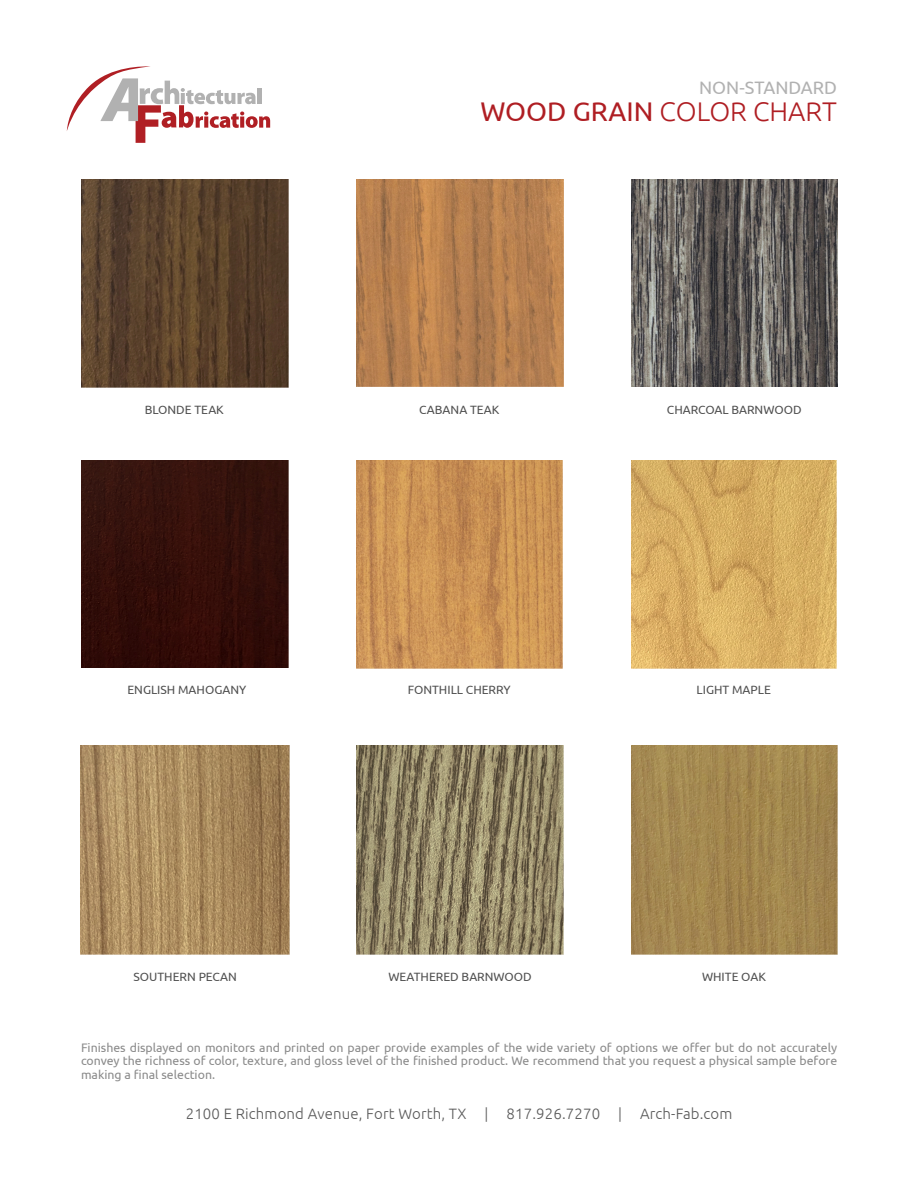
<style>
.page{position:relative;width:918px;height:1188px;background:#fff}
.page>*{position:absolute;margin:0;border:0;box-sizing:border-box;transform-origin:0 0}
.t1{font:300 27px "Ubuntu";color:#af1e23}
.t2{font:18px "Ubuntu";color:#b1b1b1}
.t3{font:300 15px "Ubuntu";letter-spacing:.01em;color:#595959}
.t4{font:12.3px/13.5px "Ubuntu";color:#8b8b8b;text-align:justify}
.t5{font:12px "Ubuntu";color:#505050}
.s1{font-weight:400}
</style>
<div class="page">
<svg style="left:67px;top:66px;width:203px;height:77px"></svg>
<img style="left:631px;top:746px;width:206px;height:209px">
<img style="left:357px;top:746px;width:206px;height:209px">
<img style="left:81px;top:746px;width:208px;height:209px">
<img style="left:632px;top:460px;width:205px;height:208px">
<img style="left:357px;top:461px;width:206px;height:207px">
<img style="left:81px;top:461px;width:207px;height:207px">
<img style="left:631px;top:180px;width:206px;height:206px">
<img style="left:356px;top:180px;width:207px;height:206px">
<img style="left:81px;top:180px;width:208px;height:207px">
<h2 class="t2" style="left:699px;top:80px;width:139px">NON-STANDARD</h2>
<h1 class="t1" style="left:481px;top:100px;width:358px"><span class="s1">WOOD GRAIN</span> COLOR CHART</h1>
<p class="t5" style="left:145px;top:405px;width:80px">BLONDE TEAK</p>
<p class="t5" style="left:419px;top:405px;width:82px">CABANA TEAK</p>
<p class="t5" style="left:667px;top:405px;width:136px">CHARCOAL BARNWOOD</p>
<p class="t5" style="left:127px;top:684px;width:120px">ENGLISH MAHOGANY</p>
<p class="t5" style="left:408px;top:684px;width:104px">FONTHILL CHERRY</p>
<p class="t5" style="left:697px;top:684px;width:76px">LIGHT MAPLE</p>
<p class="t5" style="left:134px;top:972px;width:105px">SOUTHERN PECAN</p>
<p class="t5" style="left:388px;top:972px;width:145px">WEATHERED BARNWOOD</p>
<p class="t5" style="left:702px;top:972px;width:65px">WHITE OAK</p>
<p class="t4" style="left:81px;top:1041px;width:758px">Finishes displayed on monitors and printed on paper provide examples of the wide variety of options we offer but do not accurately convey the richness of color, texture, and gloss level of the finished product. We recommend that you request a physical sample before making a final selection.</p>
<p class="t3" style="left:186px;top:1107px;width:548px">2100 E Richmond Avenue, Fort Worth, TX | 817.926.7270 | Arch-Fab.com</p>
</div>
